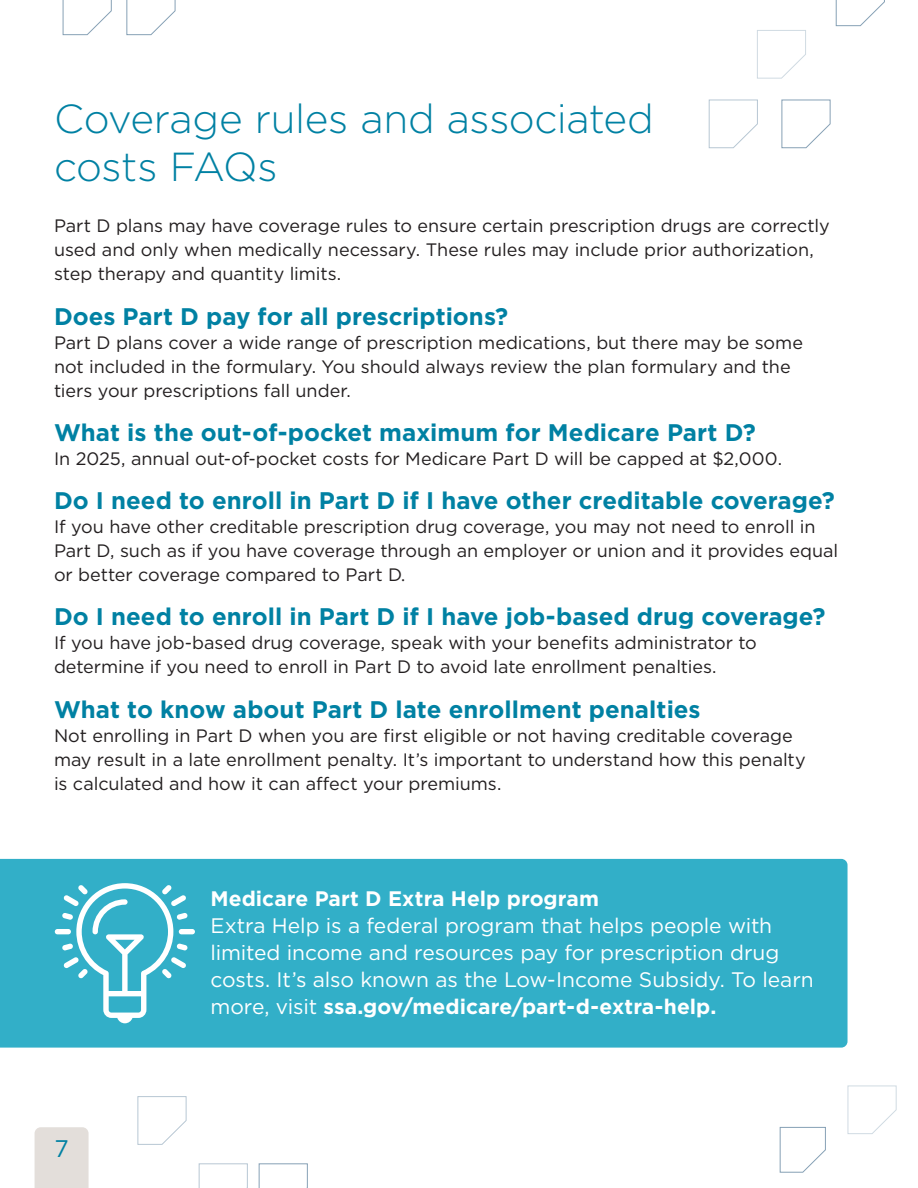
<style>
.page{position:relative;width:918px;height:1188px;background:#fff}
.page>*{position:absolute;margin:0;border:0;box-sizing:border-box;transform-origin:0 0}
.t1{font:300 40.5px/48.6px "Gotham";letter-spacing:-.01em;color:#0081a3}
.t2{font:700 24px "Gotham";color:#0081a3}
.t3{font:24px "Gotham";color:#0081a3}
.t4{font:21px/27px "Gotham";letter-spacing:-.005em;color:#fff}
.t5{font:700 21px "Gotham";letter-spacing:.005em;color:#fff}
.t6{font:18px/24px "Gotham";letter-spacing:-.005em;color:#231f20}
.s1{font-family:"Minion Pro"}
.s2{font-weight:700}
</style>
<div class="page">
<svg style="left:126px;top:0;width:50px;height:36px"></svg>
<svg style="left:757px;top:30px;width:49px;height:49px"></svg>
<svg style="left:781px;top:99px;width:50px;height:50px"></svg>
<svg style="left:708px;top:99px;width:50px;height:50px"></svg>
<svg style="left:835px;top:0;width:50px;height:27px"></svg>
<svg style="left:62px;top:0;width:50px;height:36px"></svg>
<svg style="left:847px;top:1085px;width:50px;height:49px"></svg>
<svg style="left:779px;top:1127px;width:47px;height:46px"></svg>
<div style="left:0;top:859px;width:848px;height:189px;background:#32afc8"></div>
<svg style="left:55px;top:883px;width:140px;height:140px"></svg>
<svg style="left:258px;top:1163px;width:50px;height:25px"></svg>
<svg style="left:198px;top:1163px;width:50px;height:25px"></svg>
<svg style="left:137px;top:1096px;width:50px;height:49px"></svg>
<div style="left:35px;top:1127px;width:54px;height:61px;background:#e3deda"></div>
<h1 class="t1" style="left:54px;top:93px;width:601px">Coverage rules and associated costs FAQs</h1>
<p class="t6" style="left:54px;top:214px;width:777px">Part D plans may have coverage rules to ensure certain prescription drugs are correctly used and only when medically necessary. These rules may include prior authorization, step therapy and quantity limits.</p>
<h2 class="t2" style="left:54px;top:300px;width:456px">Does Part D pay for all prescriptions?</h2>
<p class="t6" style="left:54px;top:330px;width:751px">Part D plans cover a wide range of prescription medications, but there may be some not included in the formulary. You should always review the plan formulary and the tiers your prescriptions fall under.</p>
<h2 class="t2" style="left:54px;top:417px;width:703px">What is the out-of-pocket maximum for Medicare Part D?</h2>
<p class="t6" style="left:54px;top:446px;width:730px">In 2025, annual out-of-pocket costs for Medicare Part D will be capped at $2,000.</p>
<h2 class="t2" style="left:54px;top:485px;width:782px">Do I need to enroll in Part D if I have other creditable coverage?</h2>
<p class="t6" style="left:54px;top:514px;width:786px">If you have other creditable prescription drug coverage, you may not need to enroll in<br>Part D, such as if you have coverage through an employer or union and it provides equal or better coverage compared to Part D<span class="s1">.</span></p>
<h2 class="t2" style="left:54px;top:601px;width:773px">Do I need to enroll in Part D if I have job-based drug coverage?</h2>
<p class="t6" style="left:54px;top:631px;width:704px">If you have job-based drug coverage, speak with your benefits administrator to determine if you need to enroll in Part D to avoid late enrollment penalties.</p>
<h2 class="t2" style="left:54px;top:693px;width:648px">What to know about Part D late enrollment penalties</h2>
<p class="t6" style="left:54px;top:723px;width:753px">Not enrolling in Part D when you are first eligible or not having creditable coverage may result in a late enrollment penalty. It’s important to understand how this penalty is calculated and how it can affect your premiums.</p>
<h2 class="t3" style="left:54px;top:1133px;width:16px">7</h2>
<p class="t5" style="left:210px;top:884px;width:390px">Medicare Part D Extra Help program</p>
<p class="t4" style="left:210px;top:911px;width:605px">Extra Help is a federal program that helps people with limited income and resources pay for prescription drug costs. It’s also known as the Low-Income Subsidy. To learn more, visit <span class="s2">ssa.gov/medicare/part-d-extra-help.</span></p>
</div>
